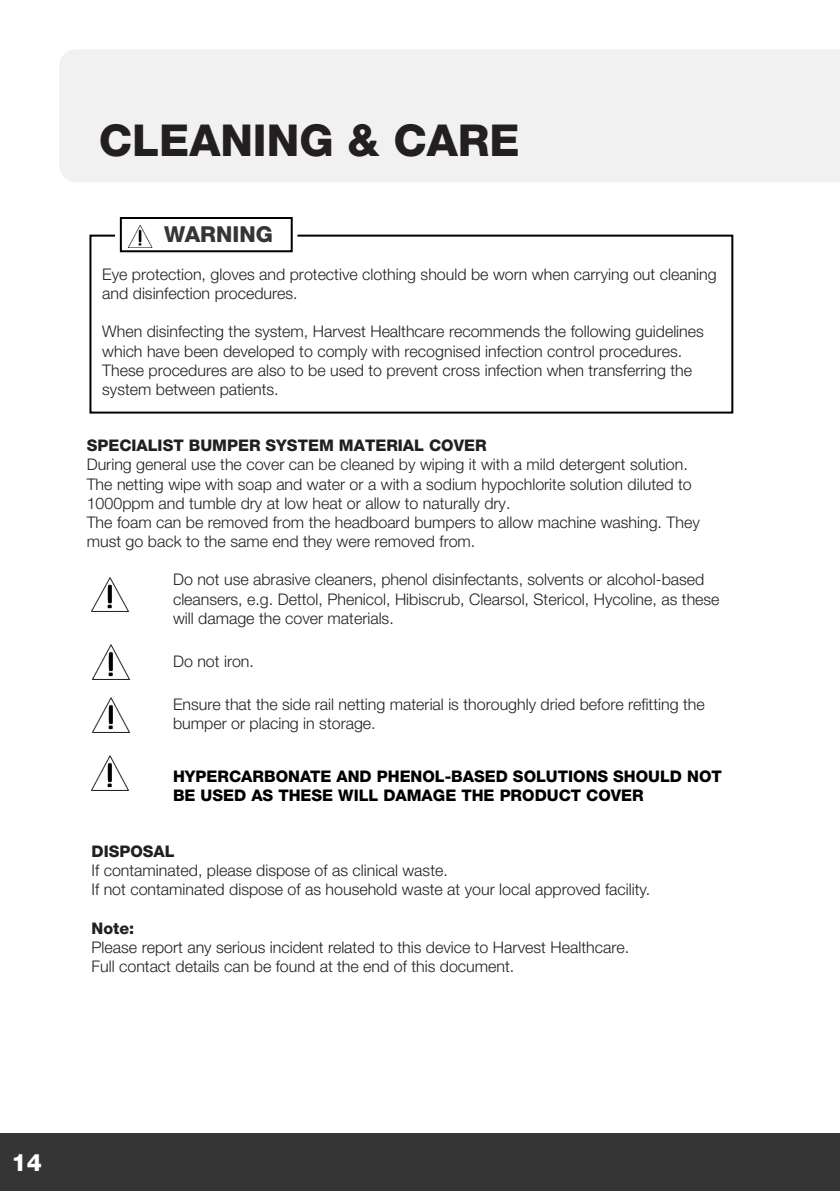
<style>
.page{position:relative;width:840px;height:1191px;background:#fff}
.page>*{position:absolute;margin:0;border:0;box-sizing:border-box;transform-origin:0 0}
.t1{font:800 44px "Helvetica Neue";color:#231f20}
.t2{font:800 24px "Helvetica Neue";color:#fff}
.t3{font:800 22px "Helvetica Neue";color:#353535}
.t4{font:300 16px/19.2px "Helvetica Neue";color:#231f20}
.t5{font:800 16px/19.2px "Helvetica Neue";color:#000}
.t6{font:800 16px "Helvetica Neue";color:#231f20}
.s1{font-weight:800}
</style>
<div class="page">
<div style="left:0;top:1133px;width:839px;height:58px;background:#353535"></div>
<div style="left:59px;top:50px;width:780px;height:132px;background:#f1f1f1"></div>
<div style="left:89px;top:235px;width:644px;height:178px;border:2px solid #000"></div>
<svg style="left:115px;top:217px;width:182px;height:36px"></svg>
<div style="left:120px;top:217px;width:172px;height:35px;background:#fff;border:2px solid #000"></div>
<img style="left:128px;top:225px;width:24px;height:22px">
<img style="left:91px;top:577px;width:39px;height:35px">
<img style="left:92px;top:644px;width:38px;height:35px">
<img style="left:92px;top:697px;width:38px;height:35px">
<img style="left:91px;top:755px;width:38px;height:35px">
<p class="t1" style="left:99px;top:114px;width:422px">CLEANING &amp; CARE</p>
<p class="t3" style="left:164px;top:221px;width:110px">WARNING</p>
<p class="t4" style="left:102px;top:264px;width:615px">Eye protection, gloves and protective clothing should be worn when carrying out cleaning and disinfection procedures.</p>
<p class="t4" style="left:102px;top:322px;width:602px">When disinfecting the system, Harvest Healthcare recommends the following guidelines which have been developed to comply with recognised infection control procedures.<br>These procedures are also to be used to prevent cross infection when transferring the system between patients.</p>
<p class="t4" style="left:87px;top:435px;width:614px"><span class="s1">SPECIALIST BUMPER SYSTEM MATERIAL COVER<br></span>During general use the cover can be cleaned by wiping it with a mild detergent solution.<br>The netting wipe with soap and water or a with a sodium hypochlorite solution diluted to 1000ppm and tumble dry at low heat or allow to naturally dry.<br>The foam can be removed from the headboard bumpers to allow machine washing. They must go back to the same end they were removed from.</p>
<p class="t4" style="left:173px;top:570px;width:547px">Do not use abrasive cleaners, phenol disinfectants, solvents or alcohol-based cleansers, e.g. Dettol, Phenicol, Hibiscrub, Clearsol, Stericol, Hycoline, as these will damage the cover materials.</p>
<p class="t4" style="left:173px;top:651px;width:82px">Do not iron.</p>
<p class="t4" style="left:173px;top:694px;width:533px">Ensure that the side rail netting material is thoroughly dried before refitting the bumper or placing in storage.</p>
<p class="t5" style="left:173px;top:766px;width:550px">HYPERCARBONATE AND PHENOL-BASED SOLUTIONS SHOULD NOT<br>BE USED AS THESE WILL DAMAGE THE PRODUCT COVER</p>
<p class="t6" style="left:91px;top:841px;width:84px">DISPOSAL</p>
<p class="t4" style="left:91px;top:860px;width:357px">If contaminated, please dispose of as clinical waste.</p>
<p class="t4" style="left:91px;top:879px;width:560px">If not contaminated dispose of as household waste at your local approved facility.</p>
<p class="t6" style="left:91px;top:918px;width:44px">Note:</p>
<p class="t4" style="left:91px;top:937px;width:539px">Please report any serious incident related to this device to Harvest Healthcare.</p>
<p class="t4" style="left:91px;top:956px;width:424px">Full contact details can be found at the end of this document.</p>
<h2 class="t2" style="left:12px;top:1147px;width:32px">14</h2>
</div>
